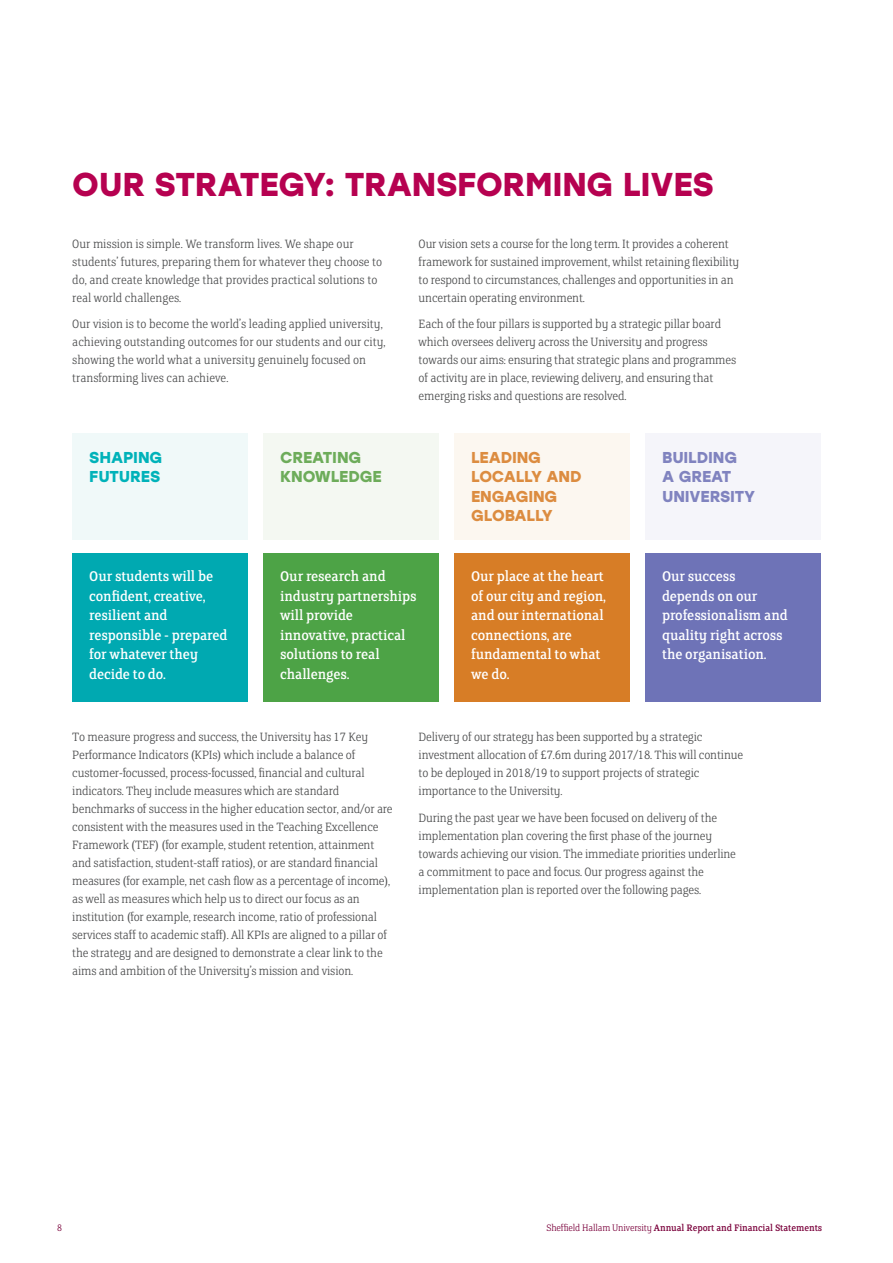
<style>
.page{position:relative;width:893px;height:1263px;background:#fff}
.page>*{position:absolute;margin:0;border:0;box-sizing:border-box;transform-origin:0 0}
.MAIN_HEADER{font:700 33px "Stolzl";letter-spacing:-.01em;color:#b60150}
.BODY_COPY{font:15.75px/19.5px "FS Clerkenwell";letter-spacing:-.01em;color:#fff}
.t1{font:700 15.75px/19.5px "Stolzl";letter-spacing:-.01em;color:#dc8c40}
.t2{font:700 15.75px/19.5px "Stolzl";letter-spacing:-.01em;color:#8083bf}
.t3{font:700 15.75px/19.5px "Stolzl";letter-spacing:-.01em;color:#6dac5a}
.t4{font:700 15.75px/19.5px "Stolzl";letter-spacing:-.01em;color:#00b2b9}
.BODY_COPY-2{font:300 13.5px/18px "FS Clerkenwell";letter-spacing:-.01em;color:#4b4c4d}
.t5{font:10.5px "FS Clerkenwell";letter-spacing:-.01em;color:#7a003b}
.t6{font:300 10.5px "FS Clerkenwell";color:#7a003b}
.s1{font-weight:300}
</style>
<div class="page">
<div style="left:72px;top:434px;width:176px;height:106px;background:#f0f9f9"></div>
<div style="left:72px;top:553px;width:176px;height:149px;background:#00a9b1"></div>
<div style="left:454px;top:434px;width:176px;height:106px;background:#fcf7f0"></div>
<div style="left:454px;top:553px;width:176px;height:149px;background:#d77d26"></div>
<div style="left:263px;top:434px;width:176px;height:106px;background:#f4f8f2"></div>
<div style="left:263px;top:553px;width:176px;height:149px;background:#4da346"></div>
<div style="left:645px;top:434px;width:176px;height:106px;background:#f5f5fa"></div>
<div style="left:645px;top:553px;width:176px;height:149px;background:#6e73b7"></div>
<p class="MAIN_HEADER" style="left:72px;top:160px;width:643px">OUR STRATEGY: TRANSFORMING LIVES</p>
<p class="BODY_COPY-2" style="left:72px;top:234px;width:311px">Our mission is simple. We transform lives. We shape our students’ futures, preparing them for whatever they choose to do, and create knowledge that provides practical solutions to real world challenges.</p>
<p class="BODY_COPY-2" style="left:72px;top:315px;width:315px">Our vision is to become the world’s leading applied university, achieving outstanding outcomes for our students and our city, showing the world what a university genuinely focused on transforming lives can achieve.</p>
<p class="BODY_COPY-2" style="left:419px;top:234px;width:322px">Our vision sets a course for the long term. It provides a coherent framework for sustained improvement, whilst retaining flexibility to respond to circumstances, challenges and opportunities in an uncertain operating environment.</p>
<p class="BODY_COPY-2" style="left:419px;top:315px;width:319px">Each of the four pillars is supported by a strategic pillar board which oversees delivery across the University and progress towards our aims: ensuring that strategic plans and programmes of activity are in place, reviewing delivery, and ensuring that emerging risks and questions are resolved.</p>
<p class="t4" style="left:89px;top:447px;width:75px">SHAPING<br>FUTURES</p>
<p class="t3" style="left:280px;top:447px;width:103px">CREATING<br>KNOWLEDGE</p>
<p class="t1" style="left:471px;top:447px;width:112px">LEADING<br>LOCALLY AND<br>ENGAGING<br>GLOBALLY</p>
<p class="t2" style="left:662px;top:447px;width:95px">BUILDING<br>A GREAT<br>UNIVERSITY</p>
<p class="BODY_COPY" style="left:89px;top:567px;width:140px">Our students will be confident, creative, resilient and responsible - prepared for whatever they decide to do.</p>
<p class="BODY_COPY" style="left:280px;top:567px;width:138px">Our research and industry partnerships will provide innovative, practical solutions to real challenges.</p>
<p class="BODY_COPY" style="left:471px;top:567px;width:136px">Our place at the heart of our city and region, and our international connections, are fundamental to what we do.</p>
<p class="BODY_COPY" style="left:662px;top:567px;width:127px">Our success depends on our professionalism and quality right across the organisation.</p>
<p class="BODY_COPY-2" style="left:72px;top:728px;width:322px">To measure progress and success, the University has 17 Key Performance Indicators (KPIs) which include a balance of customer-focussed, process-focussed, financial and cultural indicators. They include measures which are standard benchmarks of success in the higher education sector, and/or are consistent with the measures used in the Teaching Excellence Framework (TEF) (for example, student retention, attainment and satisfaction, student-staff ratios), or are standard financial measures (for example, net cash flow as a percentage of income), as well as measures which help us to direct our focus as an institution (for example, research income, ratio of professional services staff to academic staff). All KPIs are aligned to a pillar of the strategy and are designed to demonstrate a clear link to the aims and ambition of the University’s mission and vision.</p>
<p class="BODY_COPY-2" style="left:419px;top:728px;width:326px">Delivery of our strategy has been supported by a strategic investment allocation of £7.6m during 2017/18. This will continue to be deployed in 2018/19 to support projects of strategic importance to the University.</p>
<p class="BODY_COPY-2" style="left:419px;top:808px;width:319px">During the past year we have been focused on delivery of the implementation plan covering the first phase of the journey towards achieving our vision. The immediate priorities underline a commitment to pace and focus. Our progress against the implementation plan is reported over the following pages.</p>
<p class="t6" style="left:57px;top:1221px;width:6px">8</p>
<p class="t5" style="left:546px;top:1221px;width:277px"><span class="s1">Sheffield Hallam University</span> Annual Report and Financial Statements</p>
</div>
